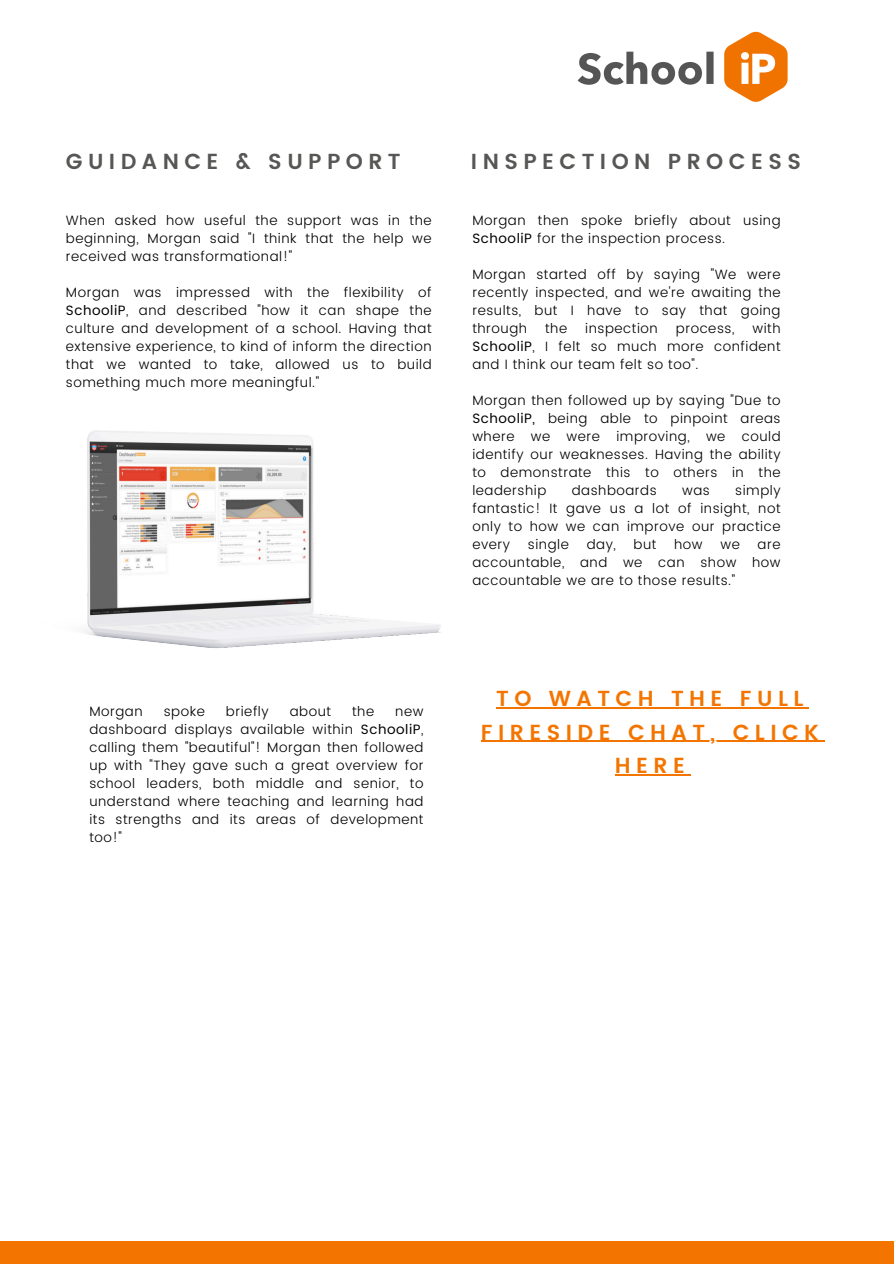
<style>
.page{position:relative;width:894px;height:1264px;background:#fff}
.page>*{position:absolute;margin:0;border:0;box-sizing:border-box;transform-origin:0 0}
.t1{font:600 21.75px/33.8px "Poppins";letter-spacing:.25em;color:#f37500;text-align:center}
.t2{font:600 21.75px "Poppins";letter-spacing:.25em;color:#575756}
.t3{font:300 13.5px/18px "Poppins";letter-spacing:.04em;color:#000;text-align:justify}
.s1{font-weight:400}
</style>
<div class="page">
<div style="left:0;top:1241px;width:893px;height:22px;background:#f37500"></div>
<img style="left:577px;top:32px;width:211px;height:70px">
<img style="left:85px;top:430px;width:356px;height:218px">
<hr style="left:496px;top:707px;width:312px;height:1px;background:#f37500">
<hr style="left:480px;top:740px;width:344px;height:2px;background:#f37500">
<hr style="left:614px;top:774px;width:76px;height:1px;background:#f37500">
<p class="t2" style="left:66px;top:148px;width:336px">GUIDANCE &amp; SUPPORT</p>
<p class="t3" style="left:66px;top:211px;width:367px">When asked how useful the support was in the beginning, Morgan said "I think that the help we received was transformational!"</p>
<p class="t3" style="left:66px;top:283px;width:367px">Morgan was impressed with the flexibility of <span class="s1">SchooliP</span>, and described "how it can shape the culture and development of a school. Having that extensive experience, to kind of inform the direction that we wanted to take, allowed us to build something much more meaningful."</p>
<h1 class="t2" style="left:471px;top:148px;width:331px">INSPECTION PROCESS</h1>
<p class="t3" style="left:472px;top:211px;width:309px">Morgan then spoke briefly about using<br><span class="s1">SchooliP</span> for the inspection process.</p>
<p class="t3" style="left:472px;top:265px;width:309px">Morgan started off by saying "We were recently inspected, and we're awaiting the results, but I have to say that going through</p>
<p class="t3" style="left:472px;top:319px;width:309px;text-indent:280px">with <span class="s1">SchooliP</span>, I felt so much more confident and I think our team felt so too".</p>
<p class="t3" style="left:472px;top:391px;width:309px">Morgan then followed up by saying "Due to <span class="s1">SchooliP,</span> being able to pinpoint areas where we were improving, we could identify our weaknesses. Having the ability to demonstrate this to others in the leadership</p>
<p class="t3" style="left:545px;top:319px;width:24px">the</p>
<p class="t3" style="left:585px;top:319px;width:74px">inspection</p>
<p class="t3" style="left:675px;top:319px;width:60px">process,</p>
<p class="t3" style="left:472px;top:481px;width:309px;text-indent:263px">simply fantastic! It gave us a lot of insight, not only to how we can improve our practice every</p>
<p class="t3" style="left:571px;top:481px;width:86px">dashboards</p>
<p class="t3" style="left:682px;top:481px;width:29px">was</p>
<p class="t3" style="left:527px;top:535px;width:42px">single</p>
<p class="t3" style="left:586px;top:535px;width:31px">day,</p>
<p class="t3" style="left:633px;top:535px;width:24px">but</p>
<p class="t3" style="left:674px;top:535px;width:30px">how</p>
<p class="t3" style="left:720px;top:535px;width:21px">we</p>
<p class="t3" style="left:472px;top:535px;width:309px;text-indent:285px">are accountable, and we can show how accountable we are to those results."</p>
<p class="t3" style="left:89px;top:702px;width:55px">Morgan</p>
<p class="t3" style="left:164px;top:702px;width:43px">spoke</p>
<p class="t3" style="left:226px;top:702px;width:44px">briefly</p>
<p class="t3" style="left:290px;top:702px;width:43px">about</p>
<p class="t3" style="left:352px;top:702px;width:24px">the</p>
<p class="t3" style="left:89px;top:702px;width:335px;text-indent:306px">new dashboard displays available within <span class="s1">SchooliP</span>, calling them "beautiful"! Morgan then followed up with "They gave such a great overview for school leaders, both middle and senior, to understand where teaching and learning had its strengths and its areas of development too!"</p>
<h1 class="t1" style="left:496px;top:681px;width:308px">TO WATCH THE FULL</h1>
<p class="t1" style="left:480px;top:715px;width:339px">FIRESIDE CHAT, CLICK<br>HERE</p>
</div>
